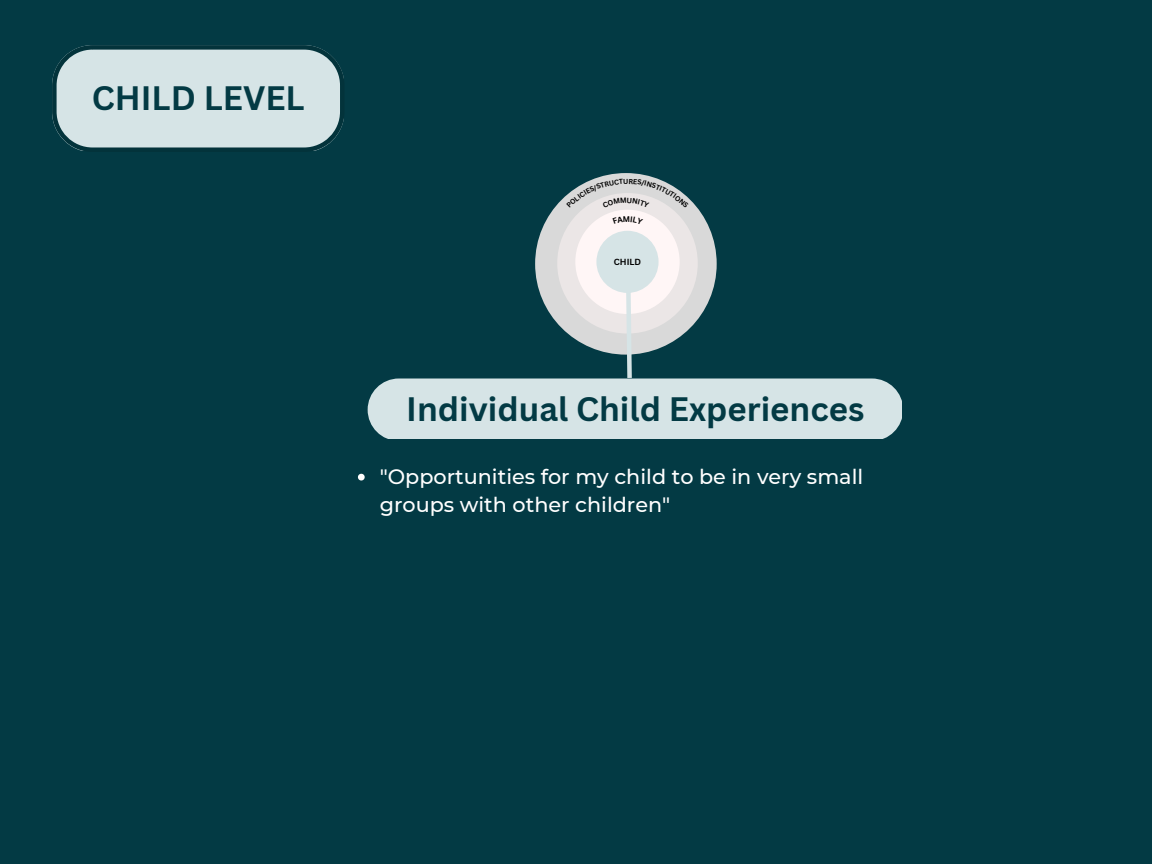
<style>
.page{position:relative;width:1152px;height:864px;background:#033a44}
.page>*{position:absolute;margin:0;border:0;box-sizing:border-box;transform-origin:0 0}
.t1{font:700 33px "Canva Sans";color:#033a44}
.t2{font:500 20.7px/28.2px "Montserrat";color:#fff}
.t3{font:700 8.7px "Canva Sans";color:#000}
</style>
<div class="page">
<div style="left:535px;top:173px;width:182px;height:182px;background:#d9d9d9;border-radius:50%"></div>
<div style="left:557px;top:193px;width:141px;height:141px;background:#ebe6e6;border-radius:50%"></div>
<div style="left:575px;top:210px;width:105px;height:104px;background:#fff6f6;border-radius:50%"></div>
<div style="left:596px;top:231px;width:63px;height:62px;background:#d6e4e6;border-radius:50%"></div>
<svg style="left:52px;top:45px;width:292px;height:106px;background:#b8cbce"></svg>
<svg style="left:358px;top:474px;width:7px;height:7px"></svg>
<svg style="left:368px;top:267px;width:534px;height:172px"></svg>
<svg style="left:566px;top:179px;width:123px;height:27px"></svg>
<h1 class="t1" style="left:92px;top:75px;width:214px">CHILD LEVEL</h1>
<p class="t3" style="left:614px;top:256px;width:29px">CHILD</p>
<h1 class="t1" style="left:406px;top:386px;width:460px">Individual Child Experiences</h1>
<p class="t2" style="left:380px;top:462px;width:485px">"Opportunities for my child to be in very small groups with other children"</p>
</div>
